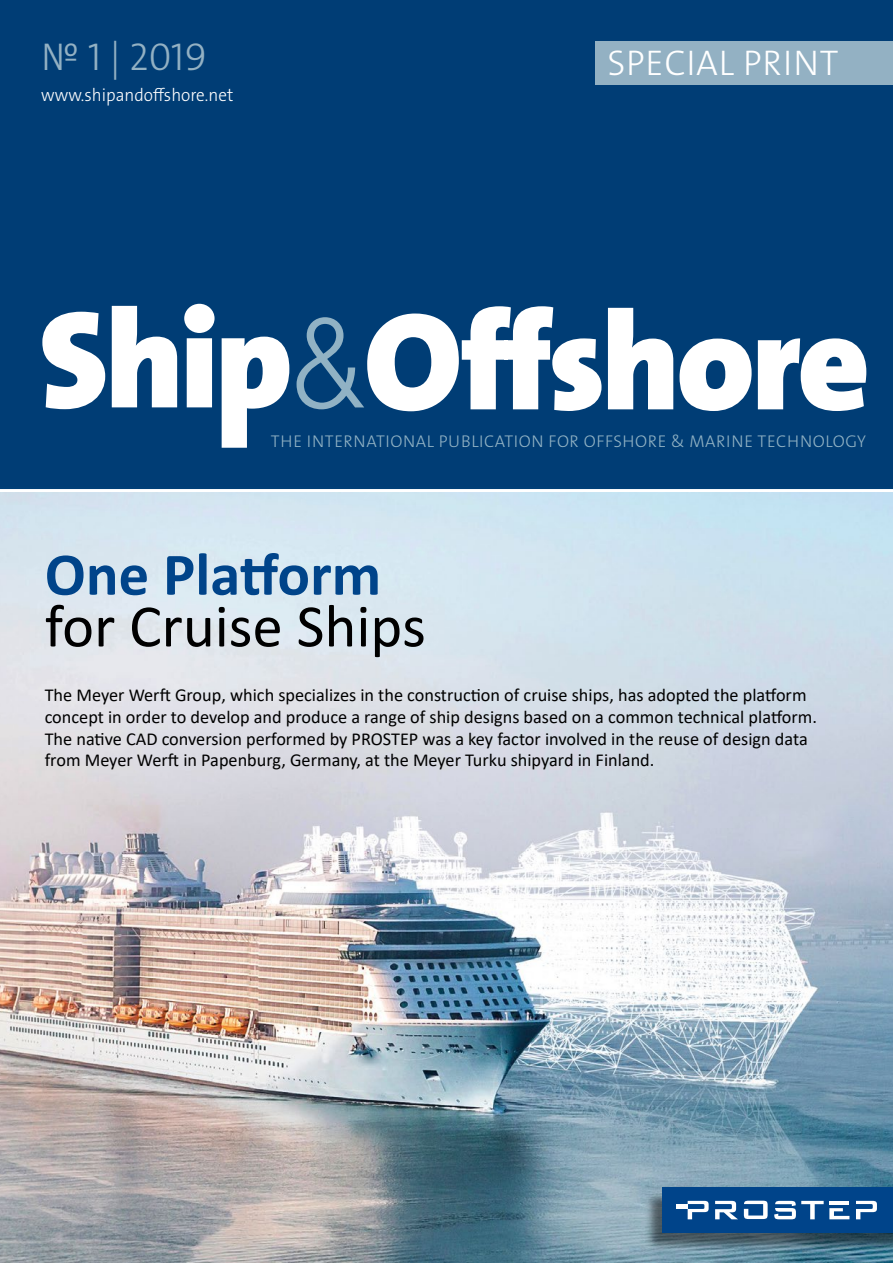
<style>
.page{position:relative;width:893px;height:1263px;background:#fff}
.page>*{position:absolute;margin:0;border:0;box-sizing:border-box;transform-origin:0 0}
.t1{font:60.9px "Calibri";color:#000}
.t2{font:700 60.9px "Calibri";color:#00448a}
.t3{font:300 39px "The Sans Os F";color:#93b1c3}
.t4{font:300 35.85px "The Sans Os F";color:#fff}
.t5{font:18.3px/21.9px "Calibri";color:#000}
.t6{font:300 18px "The Sans Os F";color:#fff;scale:.95 1}
.t7{font:300 17.1px "The Sans Os F";letter-spacing:.035em;color:#91b2c4}
</style>
<div class="page">
<div style="left:0;top:0;width:893px;height:486px;background:#003d75"></div>
<svg style="left:367px;top:306px;width:499px;height:105px;fill:#fff"></svg>
<svg style="left:297px;top:317px;width:67px;height:92px"></svg>
<svg style="left:42px;top:304px;width:247px;height:144px"></svg>
<div style="left:595px;top:41px;width:298px;height:44px;background:#93b1c3"></div>
<img style="left:0;top:492px;width:893px;height:771px">
<div style="left:644px;top:1190px;width:249px;height:62px;background:#000;opacity:.5"></div>
<div style="left:662px;top:1187px;width:231px;height:45px;background:#00448a"></div>
<svg style="left:744px;top:1201px;width:24px;height:18px"></svg>
<svg style="left:688px;top:1201px;width:21px;height:18px"></svg>
<svg style="left:715px;top:1201px;width:23px;height:18px"></svg>
<svg style="left:856px;top:1201px;width:21px;height:18px"></svg>
<div style="left:676px;top:1204px;width:12px;height:5px;background:#fff"></div>
<svg style="left:774px;top:1201px;width:75px;height:18px"></svg>
<hr style="left:829px;top:1201px;width:20px;height:3px;background:#fff">
<svg style="left:629px;top:1248px;width:19px;height:15px"></svg>
<h2 class="t3" style="left:41px;top:32px;width:168px">№ 1 | 2019</h2>
<h3 class="t4" style="left:607px;top:40px;width:18px">speci</h3>
<h3 class="t4" style="left:696px;top:40px;width:105px">al print</h3>
<p class="t6" style="left:41px;top:83px;width:204px">www.shipandoffshore.net</p>
<p class="t7" style="left:271px;top:430px;width:597px">THE INTERNATIONAL PUBLICATION FOR OFFSHORE &amp; MARINE TECHNOLOGY</p>
<h1 class="t2" style="left:45px;top:531px;width:338px">One Platform</h1>
<h1 class="t1" style="left:45px;top:584px;width:383px">for Cruise Ships</h1>
<p class="t5" style="left:45px;top:683px;width:774px">The Meyer Werft Group, which specializes in the construction of cruise ships, has adopted the platform concept in order to develop and produce a range of ship designs based on a common technical platform.<br>The native CAD conversion performed by PROSTEP was a key factor involved in the reuse of design data from Meyer Werft in Papenburg, Germany, at the Meyer Turku shipyard in Finland.</p>
</div>
